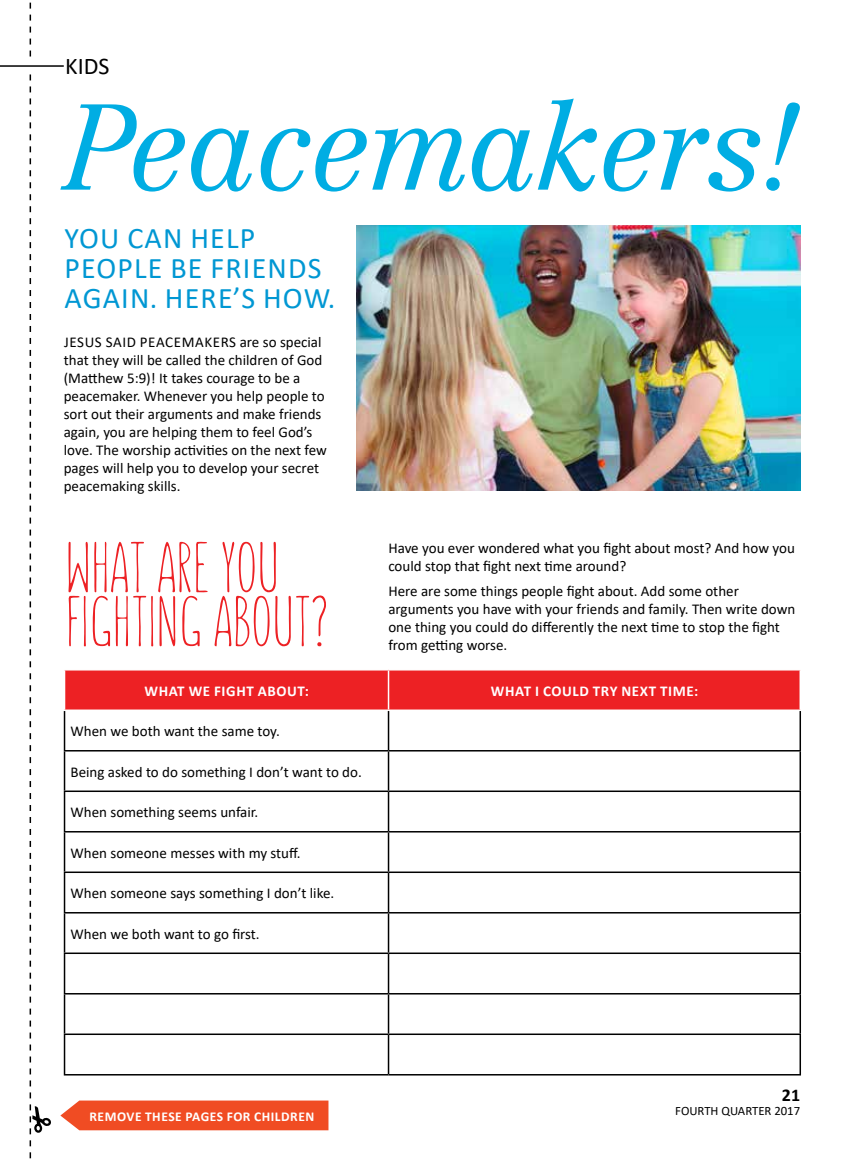
<style>
.page{position:relative;width:864px;height:1161px;background:#fff}
.page>*{position:absolute;margin:0;border:0;box-sizing:border-box;transform-origin:0 0}
.t1{font:119.7px "Centennial Light Italic Os F";letter-spacing:-.025em;color:#00ade3}
.t2{font:72px/54px "SUNN";color:#ed2124}
.t3{font:30px/30px "Calibri";letter-spacing:.04em;color:#0097d3}
.t4{font:24px "Calibri";color:#000}
.t5{font:700 18px "Calibri";color:#000}
.t6{font:15px/18px "Calibri";color:#000}
.t7{font:700 15px "Calibri";letter-spacing:.04em;color:#fff}
.t8{font:700 13.5px "Calibri";letter-spacing:.04em;color:#fff}
.t9{font:12.75px "Calibri";color:#000}
</style>
<div class="page">
<div style="left:60px;top:1101px;width:268px;height:29px;background:#f04c23"></div>
<svg style="left:30px;top:2px;width:21px;height:1157px"></svg>
<div style="left:27px;top:62px;width:7px;height:9px;background:#fff"></div>
<hr style="left:0;top:65px;width:64px;height:2px;background:#000">
<div style="left:65px;top:671px;width:735px;height:39px;background:#ed2124"></div>
<hr style="left:64px;top:711px;width:1px;height:39px;background:#000">
<hr style="left:388px;top:711px;width:1px;height:39px;background:#000">
<hr style="left:800px;top:711px;width:1px;height:39px;background:#000">
<hr style="left:64px;top:750px;width:325px;height:2px;background:#000">
<hr style="left:64px;top:752px;width:1px;height:39px;background:#000">
<hr style="left:389px;top:750px;width:412px;height:2px;background:#000">
<hr style="left:388px;top:752px;width:1px;height:39px;background:#000">
<hr style="left:800px;top:752px;width:1px;height:39px;background:#000">
<hr style="left:64px;top:791px;width:325px;height:1px;background:#000">
<hr style="left:64px;top:792px;width:1px;height:39px;background:#000">
<hr style="left:389px;top:791px;width:412px;height:1px;background:#000">
<hr style="left:388px;top:792px;width:1px;height:39px;background:#000">
<hr style="left:800px;top:792px;width:1px;height:39px;background:#000">
<hr style="left:64px;top:831px;width:325px;height:2px;background:#000">
<hr style="left:64px;top:833px;width:1px;height:39px;background:#000">
<hr style="left:389px;top:831px;width:412px;height:2px;background:#000">
<hr style="left:388px;top:833px;width:1px;height:39px;background:#000">
<hr style="left:800px;top:833px;width:1px;height:39px;background:#000">
<hr style="left:64px;top:872px;width:325px;height:1px;background:#000">
<hr style="left:64px;top:873px;width:1px;height:39px;background:#000">
<hr style="left:389px;top:872px;width:412px;height:1px;background:#000">
<hr style="left:388px;top:873px;width:1px;height:39px;background:#000">
<hr style="left:800px;top:873px;width:1px;height:39px;background:#000">
<hr style="left:64px;top:912px;width:325px;height:2px;background:#000">
<hr style="left:64px;top:914px;width:1px;height:39px;background:#000">
<hr style="left:389px;top:912px;width:412px;height:2px;background:#000">
<hr style="left:388px;top:914px;width:1px;height:39px;background:#000">
<hr style="left:800px;top:914px;width:1px;height:39px;background:#000">
<hr style="left:64px;top:953px;width:325px;height:1px;background:#000">
<hr style="left:64px;top:954px;width:1px;height:39px;background:#000">
<hr style="left:389px;top:953px;width:412px;height:1px;background:#000">
<hr style="left:388px;top:954px;width:1px;height:39px;background:#000">
<hr style="left:800px;top:954px;width:1px;height:39px;background:#000">
<hr style="left:64px;top:993px;width:325px;height:2px;background:#000">
<hr style="left:64px;top:995px;width:1px;height:39px;background:#000">
<hr style="left:389px;top:993px;width:412px;height:2px;background:#000">
<hr style="left:388px;top:995px;width:1px;height:39px;background:#000">
<hr style="left:800px;top:995px;width:1px;height:39px;background:#000">
<hr style="left:64px;top:1034px;width:325px;height:1px;background:#000">
<hr style="left:64px;top:1035px;width:1px;height:39px;background:#000">
<hr style="left:389px;top:1034px;width:412px;height:1px;background:#000">
<hr style="left:388px;top:1035px;width:1px;height:39px;background:#000">
<hr style="left:800px;top:1035px;width:1px;height:39px;background:#000">
<hr style="left:64px;top:1074px;width:325px;height:2px;background:#000">
<hr style="left:389px;top:1074px;width:412px;height:2px;background:#000">
<hr style="left:388px;top:671px;width:1px;height:39px;background:#fff">
<img style="left:356px;top:225px;width:444px;height:266px">
<h3 class="t4" style="left:65px;top:50px;width:46px">KIDS</h3>
<h1 class="t1" style="left:64px;top:77px;width:738px">Peacemakers!</h1>
<h3 class="t3" style="left:64px;top:222px;width:273px">YOU CAN HELP<br>PEOPLE BE FRIENDS<br>AGAIN. HERE’S HOW.</h3>
<p class="t6" style="left:64px;top:333px;width:265px">JESUS SAID PEACEMAKERS are so special that they will be called the children of God (Matthew 5:9)! It takes courage to be a peacemaker. Whenever you help people to sort out their arguments and make friends again, you are helping them to feel God’s love. The worship activities on the next few pages will help you to develop your secret peacemaking skills.</p>
<h2 class="t2" style="left:65px;top:540px;width:265px">WHAT ARE YOU<br>FIGHTING ABOUT?</h2>
<p class="t7" style="left:145px;top:680px;width:166px">WHAT WE FIGHT ABOUT:</p>
<p class="t7" style="left:491px;top:680px;width:209px">WHAT I COULD TRY NEXT TIME:</p>
<p class="t6" style="left:71px;top:722px;width:211px">When we both want the same toy.</p>
<p class="t6" style="left:71px;top:762px;width:293px">Being asked to do something I don’t want to do.</p>
<p class="t6" style="left:71px;top:803px;width:189px">When something seems unfair.</p>
<p class="t6" style="left:71px;top:843px;width:232px">When someone messes with my stuff.</p>
<p class="t6" style="left:71px;top:884px;width:265px">When someone says something I don’t like.</p>
<p class="t6" style="left:71px;top:924px;width:191px">When we both want to go first.</p>
<p class="t6" style="left:388px;top:539px;width:408px">Have you ever wondered what you fight about most? And how you could stop that fight next time around?</p>
<p class="t6" style="left:388px;top:582px;width:408px">Here are some things people fight about. Add some other arguments you have with your friends and family. Then write down one thing you could do differently the next time to stop the fight from getting worse.</p>
<p class="t8" style="left:90px;top:1106px;width:226px">REMOVE THESE PAGES FOR CHILDREN</p>
<p class="t5" style="left:782px;top:1083px;width:20px">21</p>
<p class="t9" style="left:675px;top:1102px;width:126px">FOURTH QUARTER 2017</p>
</div>
